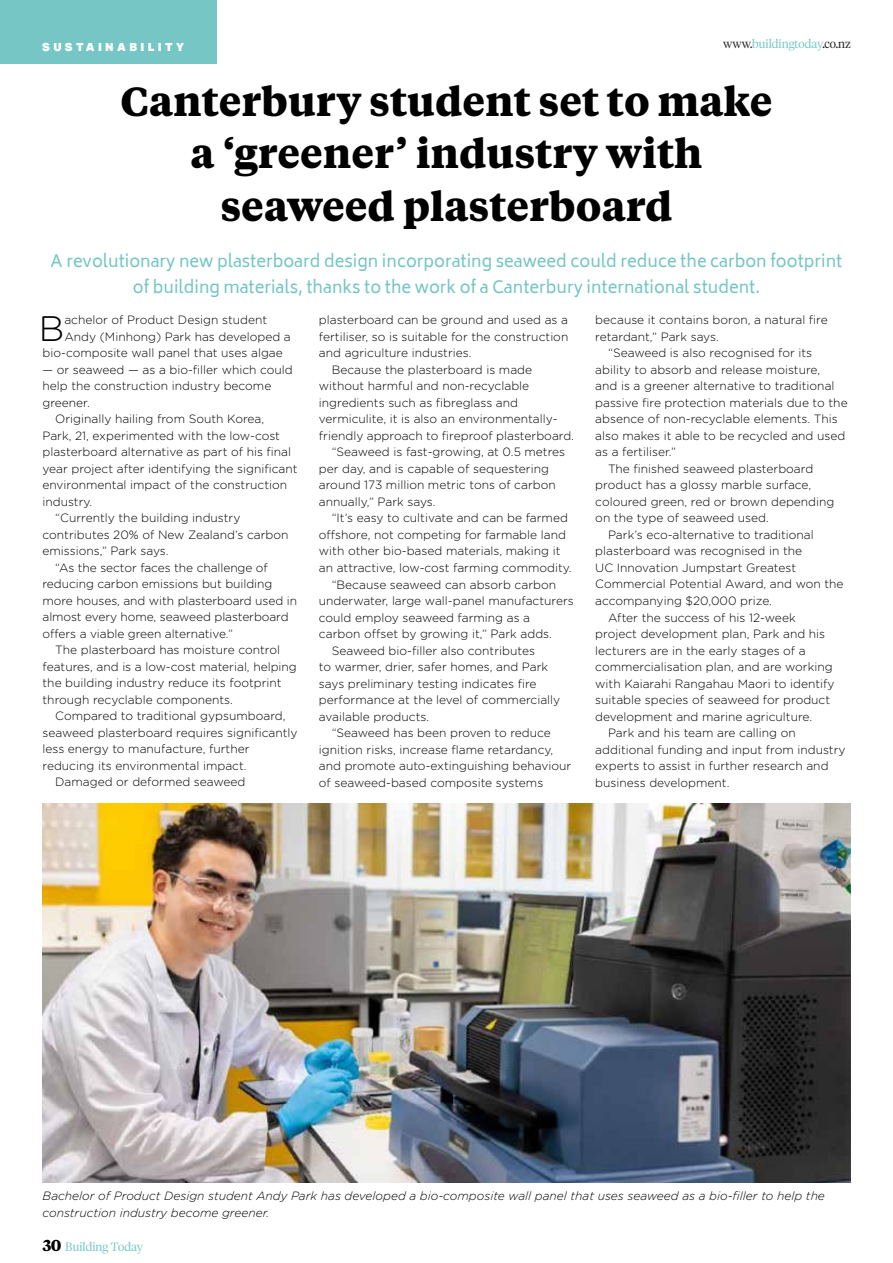
<style>
.page{position:relative;width:893px;height:1263px;background:#fff}
.page>*{position:absolute;margin:0;border:0;box-sizing:border-box;transform-origin:0 0}
.t1{font:700 40.5px/52.5px "Tiempos Text";color:#000;text-align:center}
.t2{font:300 35.4px "Gotham Rounded";color:#000}
.t3{font:16.5px/25.5px "Biryani";color:#76c6c5;text-align:center}
.t4{font:300 12px/16.5px "Gotham Rounded";color:#000}
.t5{font:italic 300 12px/16.5px "Gotham Rounded";color:#000}
.t6{font:300 12px "Tiempos Headline";color:#76c6c5}
.t7{font:900 11.25px "Aktiv Grotesk";letter-spacing:.3em;color:#fff}
.s1{color:#222}
.s2{font-family:"Tiempos Text";font-weight:700;font-size:15.75px;color:#000}
</style>
<div class="page">
<img style="left:43px;top:804px;width:807px;height:378px">
<div style="left:0;top:0;width:217px;height:64px;background:#76c6c5"></div>
<p class="t6" style="left:723px;top:36px;width:129px"><span class="s1">www.</span>buildingtoday<span class="s1">.co.nz</span></p>
<h1 class="t1" style="left:120px;top:73px;width:654px">Canterbury student set to make a ‘greener’ industry with seaweed plasterboard</h1>
<p class="t7" style="left:42px;top:40px;width:144px">SUSTAINABILITY</p>
<h3 class="t3" style="left:51px;top:249px;width:793px">A revolutionary new plasterboard design incorporating seaweed could reduce the carbon footprint of building materials, thanks to the work of a Canterbury international student.</h3>
<h2 class="t2" style="left:39px;top:305px;width:27px">B</h2>
<p class="t4" style="left:64px;top:311px;width:204px">achelor of Product Design student</p>
<p class="t4" style="left:595px;top:311px;width:234px">because it contains boron, a natural fire retardant,” Park says.</p>
<p class="t4" style="left:608px;top:344px;width:206px">“Seaweed is also recognised for its</p>
<p class="t4" style="left:595px;top:361px;width:226px">ability to absorb and release moisture,</p>
<p class="t4" style="left:595px;top:377px;width:241px">and is a greener alternative to traditional</p>
<p class="t4" style="left:595px;top:394px;width:254px">passive fire protection materials due to the</p>
<p class="t4" style="left:595px;top:410px;width:244px">absence of non-recyclable elements. This</p>
<p class="t4" style="left:595px;top:427px;width:252px">also makes it able to be recycled and used</p>
<p class="t4" style="left:595px;top:443px;width:82px">as a fertiliser.”</p>
<p class="t4" style="left:608px;top:460px;width:207px">The finished seaweed plasterboard</p>
<p class="t4" style="left:595px;top:476px;width:217px">product has a glossy marble surface,</p>
<p class="t4" style="left:595px;top:493px;width:241px">coloured green, red or brown depending</p>
<p class="t4" style="left:595px;top:509px;width:175px">on the type of seaweed used.</p>
<p class="t4" style="left:608px;top:526px;width:207px">Park’s eco-alternative to traditional</p>
<p class="t4" style="left:595px;top:542px;width:208px">plasterboard was recognised in the</p>
<p class="t4" style="left:595px;top:559px;width:202px">UC Innovation Jumpstart Greatest</p>
<p class="t4" style="left:595px;top:575px;width:250px">Commercial Potential Award, and won the</p>
<p class="t4" style="left:595px;top:592px;width:178px">accompanying $20,000 prize.</p>
<p class="t4" style="left:608px;top:608px;width:189px">After the success of his 12-week</p>
<p class="t4" style="left:595px;top:625px;width:231px">project development plan, Park and his</p>
<p class="t4" style="left:595px;top:641px;width:212px">lecturers are in the early stages of a</p>
<p class="t4" style="left:595px;top:658px;width:239px">commercialisation plan, and are working</p>
<p class="t4" style="left:595px;top:674px;width:241px">with Kaiarahi Rangahau Maori to identify</p>
<p class="t4" style="left:595px;top:691px;width:236px">suitable species of seaweed for product</p>
<p class="t4" style="left:595px;top:707px;width:218px">development and marine agriculture.</p>
<p class="t4" style="left:608px;top:724px;width:189px">Park and his team are calling on</p>
<p class="t4" style="left:595px;top:740px;width:252px">additional funding and input from industry</p>
<p class="t4" style="left:595px;top:757px;width:235px">experts to assist in further research and</p>
<p class="t4" style="left:595px;top:774px;width:136px">business development.</p>
<p class="t4" style="left:319px;top:311px;width:251px">plasterboard can be ground and used as a</p>
<p class="t4" style="left:319px;top:328px;width:251px">fertiliser, so is suitable for the construction</p>
<p class="t4" style="left:319px;top:344px;width:154px">and agriculture industries.</p>
<p class="t4" style="left:332px;top:361px;width:202px">Because the plasterboard is made</p>
<p class="t4" style="left:319px;top:377px;width:212px">without harmful and non-recyclable</p>
<p class="t4" style="left:319px;top:394px;width:201px">ingredients such as fibreglass and</p>
<p class="t4" style="left:319px;top:410px;width:240px">vermiculite, it is also an environmentally-</p>
<p class="t4" style="left:319px;top:427px;width:257px">friendly approach to fireproof plasterboard.</p>
<p class="t4" style="left:332px;top:443px;width:235px">“Seaweed is fast-growing, at 0.5 metres</p>
<p class="t4" style="left:319px;top:460px;width:232px">per day, and is capable of sequestering</p>
<p class="t4" style="left:319px;top:476px;width:238px">around 173 million metric tons of carbon</p>
<p class="t4" style="left:319px;top:493px;width:118px">annually,” Park says.</p>
<p class="t4" style="left:332px;top:509px;width:238px">“It’s easy to cultivate and can be farmed</p>
<p class="t4" style="left:319px;top:526px;width:249px">offshore, not competing for farmable land</p>
<p class="t4" style="left:319px;top:542px;width:243px">with other bio-based materials, making it</p>
<p class="t4" style="left:319px;top:559px;width:254px">an attractive, low-cost farming commodity.</p>
<p class="t4" style="left:332px;top:575px;width:226px">“Because seaweed can absorb carbon</p>
<p class="t4" style="left:319px;top:592px;width:256px">underwater, large wall-panel manufacturers</p>
<p class="t4" style="left:319px;top:608px;width:213px">could employ seaweed farming as a</p>
<p class="t4" style="left:319px;top:625px;width:235px">carbon offset by growing it,” Park adds.</p>
<p class="t4" style="left:332px;top:641px;width:205px">Seaweed bio-filler also contributes</p>
<p class="t4" style="left:319px;top:658px;width:231px">to warmer, drier, safer homes, and Park</p>
<p class="t4" style="left:319px;top:674px;width:219px">says preliminary testing indicates fire</p>
<p class="t4" style="left:319px;top:691px;width:243px">performance at the level of commercially</p>
<p class="t4" style="left:319px;top:707px;width:112px">available products.</p>
<p class="t4" style="left:332px;top:724px;width:221px">“Seaweed has been proven to reduce</p>
<p class="t4" style="left:319px;top:741px;width:236px">ignition risks, increase flame retardancy,</p>
<p class="t4" style="left:319px;top:757px;width:254px">and promote auto-extinguishing behaviour</p>
<p class="t4" style="left:319px;top:774px;width:226px">of seaweed-based composite systems</p>
<p class="t4" style="left:64px;top:328px;width:228px">Andy (Minhong) Park has developed a</p>
<p class="t4" style="left:43px;top:344px;width:242px">bio-composite wall panel that uses algae</p>
<p class="t4" style="left:43px;top:361px;width:252px">— or seaweed — as a bio-filler which could</p>
<p class="t4" style="left:43px;top:377px;width:230px">help the construction industry become</p>
<p class="t4" style="left:43px;top:394px;width:49px">greener.</p>
<p class="t4" style="left:55px;top:410px;width:210px">Originally hailing from South Korea,</p>
<p class="t4" style="left:43px;top:427px;width:239px">Park, 21, experimented with the low-cost</p>
<p class="t4" style="left:43px;top:443px;width:250px">plasterboard alternative as part of his final</p>
<p class="t4" style="left:43px;top:460px;width:257px">year project after identifying the significant</p>
<p class="t4" style="left:43px;top:476px;width:246px">environmental impact of the construction</p>
<p class="t4" style="left:43px;top:493px;width:51px">industry.</p>
<p class="t4" style="left:55px;top:509px;width:187px">“Currently the building industry</p>
<p class="t4" style="left:43px;top:526px;width:248px">contributes 20% of New Zealand’s carbon</p>
<p class="t4" style="left:43px;top:542px;width:128px">emissions,” Park says.</p>
<p class="t4" style="left:55px;top:559px;width:214px">“As the sector faces the challenge of</p>
<p class="t4" style="left:43px;top:575px;width:231px">reducing carbon emissions but building</p>
<p class="t4" style="left:43px;top:592px;width:256px">more houses, and with plasterboard used in</p>
<p class="t4" style="left:43px;top:608px;width:248px">almost every home, seaweed plasterboard</p>
<p class="t4" style="left:43px;top:625px;width:192px">offers a viable green alternative.”</p>
<p class="t4" style="left:55px;top:641px;width:226px">The plasterboard has moisture control</p>
<p class="t4" style="left:43px;top:658px;width:256px">features, and is a low-cost material, helping</p>
<p class="t4" style="left:43px;top:674px;width:241px">the building industry reduce its footprint</p>
<p class="t4" style="left:43px;top:691px;width:192px">through recyclable components.</p>
<p class="t4" style="left:55px;top:707px;width:232px">Compared to traditional gypsumboard,</p>
<p class="t4" style="left:43px;top:724px;width:257px">seaweed plasterboard requires significantly</p>
<p class="t4" style="left:43px;top:740px;width:209px">less energy to manufacture, further</p>
<p class="t4" style="left:43px;top:757px;width:206px">reducing its environmental impact.</p>
<p class="t4" style="left:55px;top:773px;width:192px">Damaged or deformed seaweed</p>
<p class="t5" style="left:43px;top:1187px;width:784px">Bachelor of Product Design student Andy Park has developed a bio-composite wall panel that uses seaweed as a bio-filler to help the construction industry become greener.</p>
<p class="t6" style="left:43px;top:1238px;width:102px"><span class="s2">30</span> Building Today</p>
</div>
